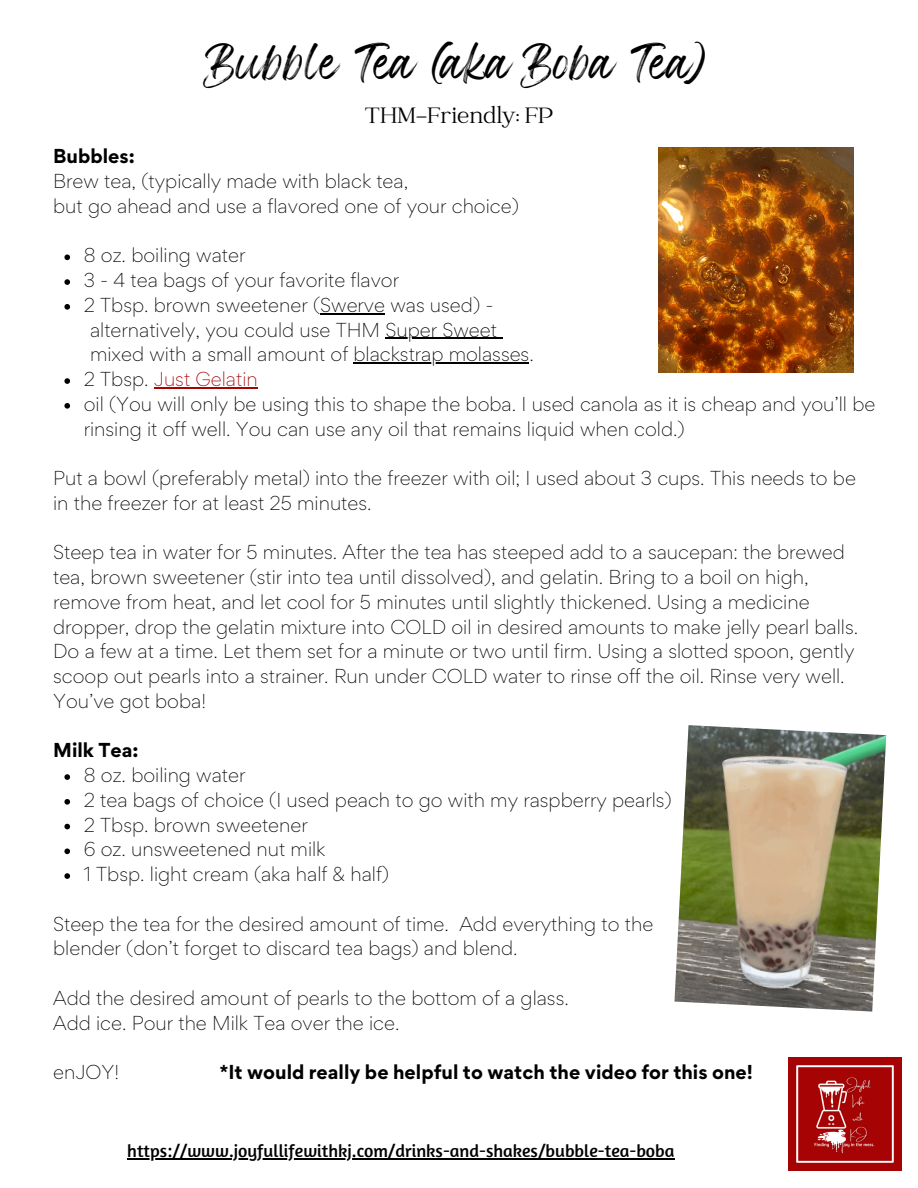
<style>
.page{position:relative;width:918px;height:1188px;background:#fff}
.page>*{position:absolute;margin:0;border:0;box-sizing:border-box;transform-origin:0 0}
.t1{font:27.75px "Wonderful Branding";color:#000}
.t2{font:24.45px "Catchy Mager";color:#000}
.t3{font:300 18px/24.8px "Gordita";color:#000}
.t4{font:18px "Amaranth";color:#000}
.t5{font:700 18px "Gordita";color:#000}
.s1{color:#a60404}
</style>
<div class="page">
<img style="left:789px;top:1058px;width:112px;height:112px">
<svg style="left:64px;top:255px;width:6px;height:5px"></svg>
<svg style="left:64px;top:279px;width:6px;height:6px"></svg>
<svg style="left:64px;top:304px;width:6px;height:6px"></svg>
<hr style="left:320px;top:313px;width:65px;height:1px;background:#000">
<svg style="left:64px;top:378px;width:6px;height:6px"></svg>
<hr style="left:154px;top:387px;width:104px;height:1px;background:#a60404">
<svg style="left:64px;top:403px;width:6px;height:6px"></svg>
<svg style="left:64px;top:774px;width:6px;height:6px"></svg>
<svg style="left:64px;top:799px;width:6px;height:6px"></svg>
<svg style="left:64px;top:824px;width:6px;height:5px"></svg>
<svg style="left:64px;top:849px;width:6px;height:5px"></svg>
<svg style="left:64px;top:873px;width:6px;height:6px"></svg>
<hr style="left:385px;top:338px;width:112px;height:1px;background:#000">
<hr style="left:354px;top:363px;width:175px;height:1px;background:#000">
<img style="left:674px;top:725px;width:212px;height:287px">
<img style="left:659px;top:147px;width:195px;height:225px">
<hr style="left:127px;top:1158px;width:547px;height:1px;background:#000">
<h1 class="t1" style="left:210px;top:56px;width:500px">Bubble Tea (aka Boba Tea)</h1>
<h2 class="t2" style="left:365px;top:103px;width:190px">THM-Friendly: FP</h2>
<p class="t5" style="left:53px;top:144px;width:83px">Bubbles:</p>
<p class="t3" style="left:53px;top:169px;width:467px">Brew tea, (typically made with black tea,<br>but go ahead and use a flavored one of your choice)</p>
<p class="t3" style="left:84px;top:243px;width:411px">8 oz. boiling water<br>3 - 4 tea bags of your favorite flavor<br>2 Tbsp. brown sweetener (Swerve was used) -</p>
<p class="t3" style="left:90px;top:317px;width:445px">alternatively, you could use THM Super Sweet mixed with a small amount of blackstrap molasses.</p>
<p class="t3" style="left:84px;top:367px;width:793px">2 Tbsp. <span class="s1">Just Gelatin<br></span>oil (You will only be using this to shape the boba. I used canola as it is cheap and you’ll be rinsing it off well. You can use any oil that remains liquid when cold.)</p>
<p class="t3" style="left:53px;top:466px;width:804px">Put a bowl (preferably metal) into the freezer with oil; I used about 3 cups. This needs to be in the freezer for at least 25 minutes.</p>
<p class="t3" style="left:53px;top:540px;width:807px">Steep tea in water for 5 minutes. After the tea has steeped add to a saucepan: the brewed tea, brown sweetener (stir into tea until dissolved), and gelatin. Bring to a boil on high, remove from heat, and let cool for 5 minutes until slightly thickened. Using a medicine dropper, drop the gelatin mixture into COLD oil in desired amounts to make jelly pearl balls.<br>Do a few at a time. Let them set for a minute or two until firm. Using a slotted spoon, gently scoop out pearls into a strainer. Run under COLD water to rinse off the oil. Rinse very well.<br>You’ve got boba!</p>
<p class="t5" style="left:53px;top:738px;width:87px">Milk Tea:</p>
<p class="t3" style="left:84px;top:763px;width:589px">8 oz. boiling water<br>2 tea bags of choice (I used peach to go with my raspberry pearls)<br>2 Tbsp. brown sweetener<br>6 oz. unsweetened nut milk<br>1 Tbsp. light cream (aka half &amp; half)</p>
<p class="t3" style="left:53px;top:911px;width:602px">Steep the tea for the desired amount of time. Add everything to the blender (don’t forget to discard tea bags) and blend.</p>
<p class="t3" style="left:53px;top:985px;width:517px">Add the desired amount of pearls to the bottom of a glass.<br>Add ice. Pour the Milk Tea over the ice.</p>
<p class="t3" style="left:53px;top:1060px;width:67px">enJOY!</p>
<p class="t5" style="left:219px;top:1060px;width:535px">*It would really be helpful to watch the video for this one!</p>
<p class="t4" style="left:127px;top:1139px;width:549px">https://www.joyfullifewithkj.com/drinks-and-shakes/bubble-tea-boba</p>
</div>
